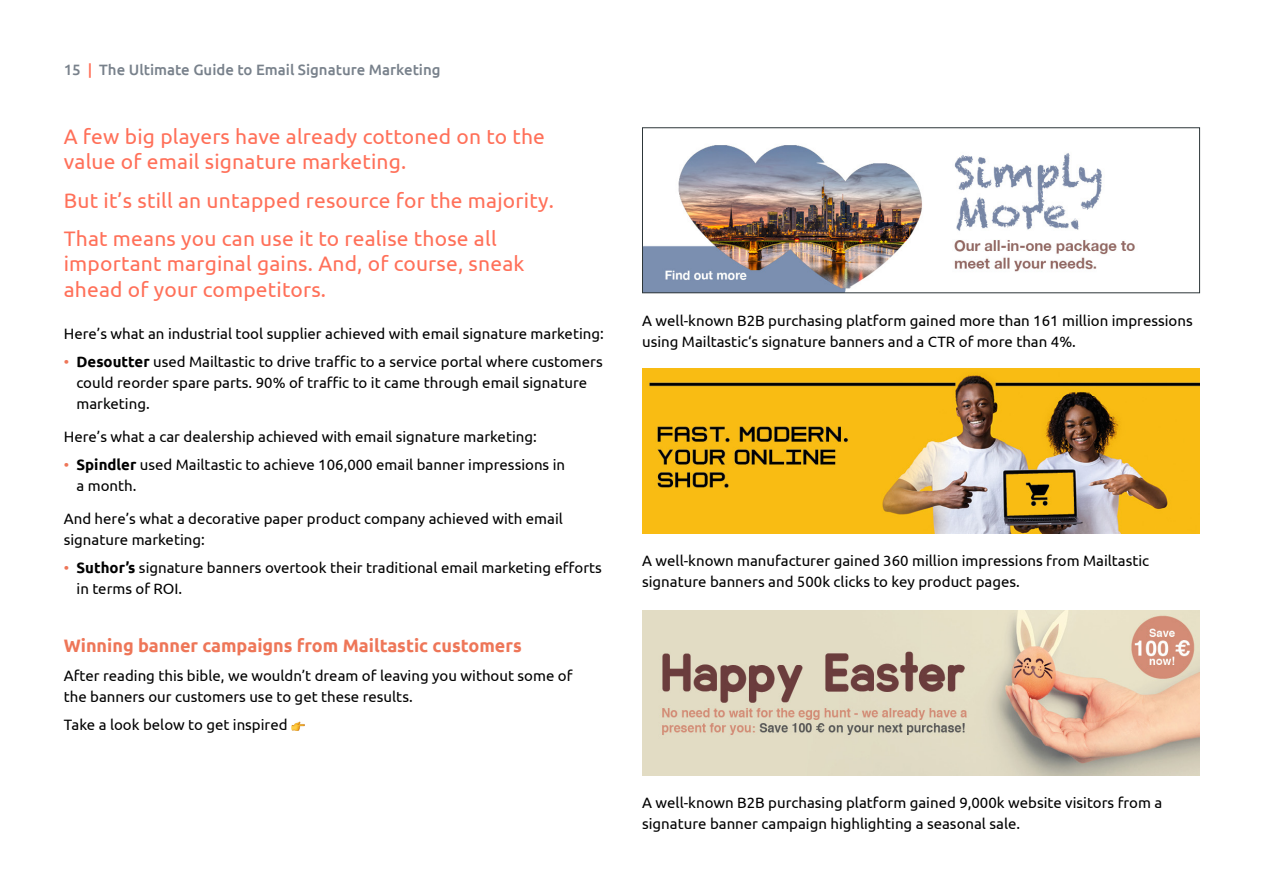
<style>
.page{position:relative;width:1263px;height:893px;background:#fff}
.page>*{position:absolute;margin:0;border:0;box-sizing:border-box;transform-origin:0 0}
.t1{font:21px/25.5px "Ubuntu";letter-spacing:.01em;color:#ff7059}
.t2{font:700 18px "Ubuntu";color:#ee7658}
.t3{font:15px/21px "Ubuntu";color:#000}
.t4{font:500 15px "Ubuntu";color:#78818b}
.s1{color:#ff7059}
.s2{color:#ee7658}
.s3{font-weight:700}
</style>
<div class="page">
<img style="left:291px;top:721px;width:14px;height:10px">
<img style="left:642px;top:368px;width:557px;height:165px">
<img style="left:644px;top:145px;width:491px;height:146px">
<div style="left:642px;top:128px;width:558px;height:165px;border:1px solid #2d3639"></div>
<img style="left:642px;top:610px;width:557px;height:165px">
<p class="t4" style="left:64px;top:61px;width:378px">15 <span class="s1">|</span> The Ultimate Guide to Email Signature Marketing</p>
<h1 class="t1" style="left:64px;top:123px;width:483px">A few big players have already cottoned on to the value of email signature marketing.</h1>
<h1 class="t1" style="left:64px;top:180px;width:491px;line-height:38.2px">But it’s still an untapped resource for the majority.<br>That means you can use it to realise those all</h1>
<h1 class="t1" style="left:64px;top:251px;width:462px">important marginal gains. And, of course, sneak ahead of your competitors.</h1>
<p class="t3" style="left:64px;top:323px;width:541px">Here’s what an industrial tool supplier achieved with email signature marketing:</p>
<p class="t3" style="left:77px;top:350px;width:528px;text-indent:-13px"><span class="s2">•</span> <span class="s3">Desoutter</span> used Mailtastic to drive traffic to a service portal where customers could reorder spare parts. 90% of traffic to it came through email signature marketing.</p>
<p class="t3" style="left:64px;top:426px;width:474px">Here’s what a car dealership achieved with email signature marketing:</p>
<p class="t3" style="left:77px;top:453px;width:490px;text-indent:-13px"><span class="s2">•</span> <span class="s3">Spindler</span> used Mailtastic to achieve 106,000 email banner impressions in a month.</p>
<p class="t3" style="left:64px;top:508px;width:501px">And here’s what a decorative paper product company achieved with email signature marketing:</p>
<p class="t3" style="left:77px;top:556px;width:527px;text-indent:-13px"><span class="s2">•</span> <span class="s3">Suthor’s</span> signature banners overtook their traditional email marketing efforts in terms of ROI.</p>
<p class="t2" style="left:64px;top:634px;width:459px">Winning banner campaigns from Mailtastic customers</p>
<p class="t3" style="left:64px;top:665px;width:510px">After reading this bible, we wouldn’t dream of leaving you without some of the banners our customers use to get these results.</p>
<p class="t3" style="left:64px;top:713px;width:225px">Take a look below to get inspired</p>
<p class="t3" style="left:642px;top:310px;width:552px">A well-known B2B purchasing platform gained more than 161 million impressions using Mailtastic‘s signature banners and a CTR of more than 4%.</p>
<p class="t3" style="left:642px;top:550px;width:509px">A well-known manufacturer gained 360 million impressions from Mailtastic signature banners and 500k clicks to key product pages.</p>
<p class="t3" style="left:642px;top:792px;width:522px">A well-known B2B purchasing platform gained 9,000k website visitors from a signature banner campaign highlighting a seasonal sale.</p>
</div>
